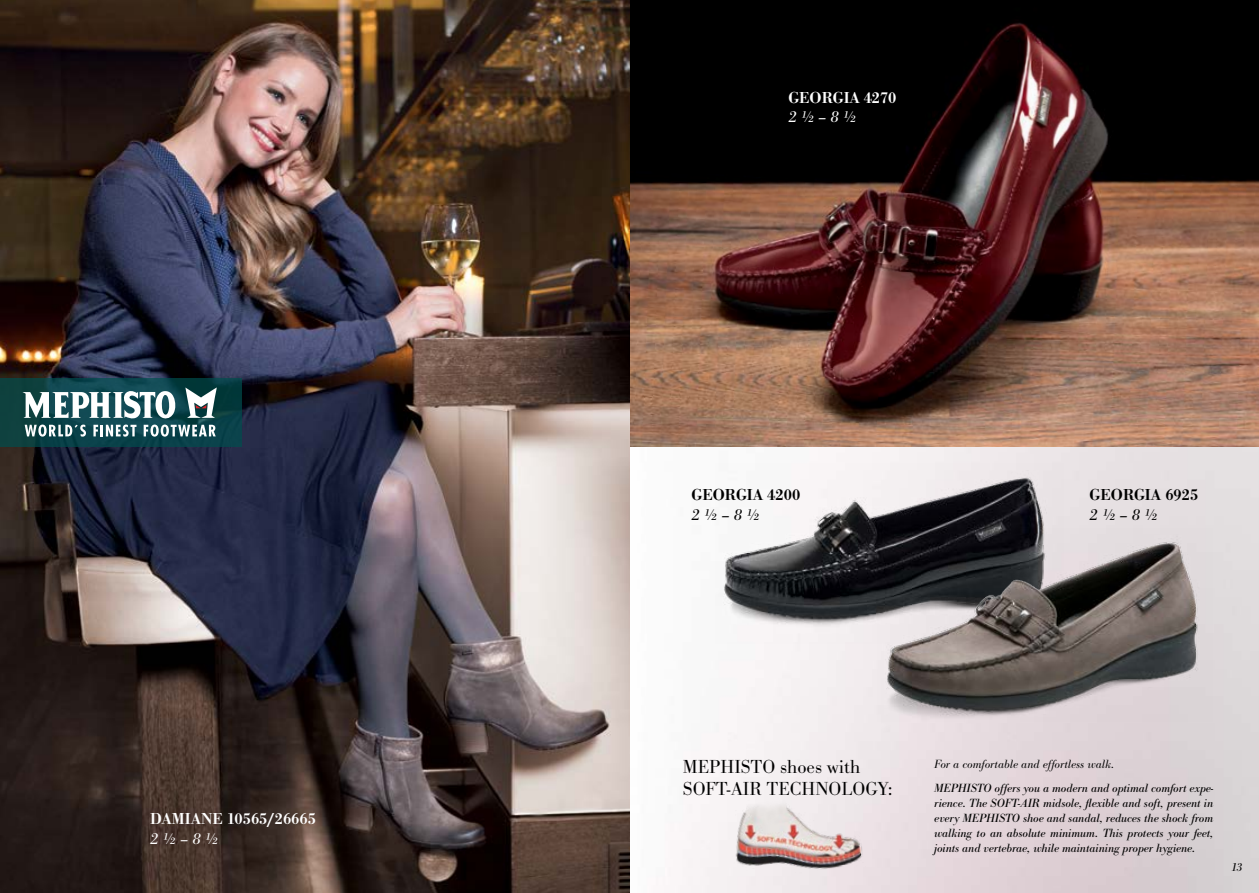
<style>
.page{position:relative;width:1259px;height:893px;background:#fff}
.page>*{position:absolute;margin:0;border:0;box-sizing:border-box;transform-origin:0 0}
.t1{font:300 19.65px/22.6px "Bodoni Antiqua T";color:#000}
.t2{font:600 16.5px "Bodoni Antiqua T";color:#fff}
.t3{font:600 16.5px "Bodoni Antiqua T";color:#000}
.t4{font:italic 16.5px "Bodoni Antiqua T";color:#fff}
.t5{font:italic 16.5px "Bodoni Antiqua T";color:#000}
.t6{font:italic 12.3px/15px "Bodoni Antiqua T";color:#000;text-align:justify}
.t7{font:italic 300 12.3px "Bodoni Antiqua T";color:#000}
.t8{font:italic 12px "Bodoni Antiqua T";color:#000}
</style>
<div class="page">
<img style="left:0;top:0;width:1259px;height:893px">
<img style="left:629px;top:0;width:630px;height:446px">
<img style="left:716px;top:463px;width:347px;height:180px">
<img style="left:877px;top:529px;width:335px;height:192px">
<svg style="left:0;top:378px;width:242px;height:68px;fill:#0b4145"></svg>
<svg style="left:22px;top:387px;width:195px;height:50px"></svg>
<img style="left:724px;top:786px;width:149px;height:102px">
<h2 class="t2" style="left:150px;top:809px;width:167px">DAMIANE 10565/26665</h2>
<h2 class="t4" style="left:150px;top:829px;width:69px">2 ½ – 8 ½</h2>
<h2 class="t2" style="left:788px;top:88px;width:109px">GEORGIA 4270</h2>
<h2 class="t4" style="left:788px;top:107px;width:69px">2 ½ – 8 ½</h2>
<h2 class="t3" style="left:691px;top:485px;width:110px">GEORGIA 4200</h2>
<h2 class="t5" style="left:691px;top:505px;width:69px">2 ½ – 8 ½</h2>
<h2 class="t3" style="left:1089px;top:485px;width:110px">GEORGIA 6925</h2>
<h2 class="t5" style="left:1089px;top:505px;width:69px">2 ½ – 8 ½</h2>
<h1 class="t1" style="left:683px;top:755px;width:211px">MEPHISTO shoes with<br>Soft-Air TECHNOLOGY:</h1>
<p class="t7" style="left:934px;top:757px;width:182px">For a comfortable and effortless walk.</p>
<p class="t6" style="left:934px;top:780px;width:281px">MEPHISTO offers you a modern and optimal comfort expe&shy;rience. The SOFT-AIR midsole, flexible and soft, present in every MEPHISTO shoe and sandal, reduces the shock from walking to an absolute minimum. This protects your feet, joints and vertebrae, while maintaining proper hygiene.</p>
<p class="t8" style="left:1231px;top:860px;width:13px">13</p>
</div>
